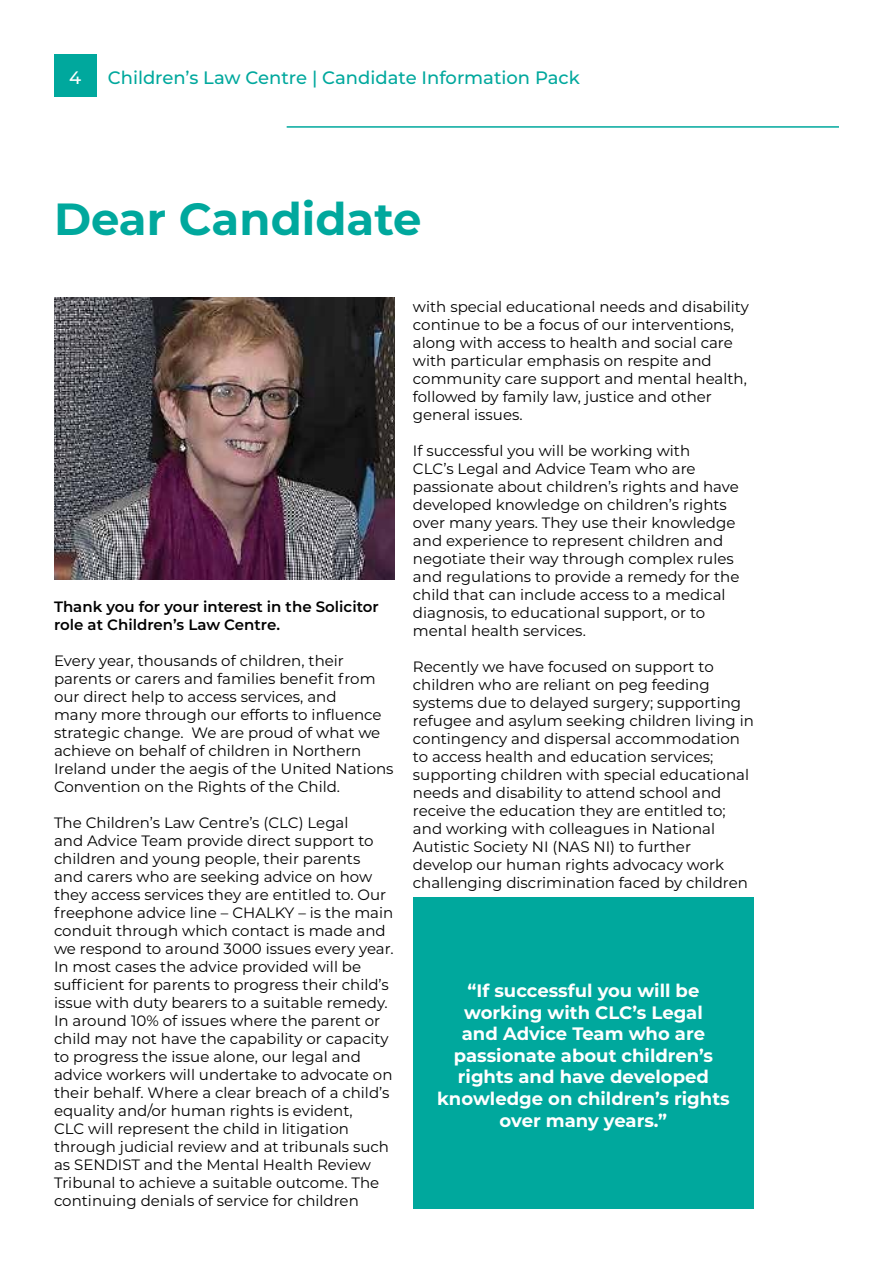
<style>
.page{position:relative;width:893px;height:1263px;background:#fff}
.page>*{position:absolute;margin:0;border:0;box-sizing:border-box;transform-origin:0 0}
.t1{font:700 45px "Montserrat";color:#00a89d}
.t2{font:700 18px/21.6px "Montserrat";color:#fff;text-align:center}
.t3{font:500 18px "Montserrat";color:#00a89d}
.t4{font:500 18px "Montserrat";color:#fff}
.t5{font:15px/18px "Montserrat";color:#000}
.t6{font:600 15px/18px "Montserrat";color:#000}
</style>
<div class="page">
<hr style="left:287px;top:126px;width:552px;height:2px;background:#00a89d">
<img style="left:54px;top:298px;width:341px;height:282px">
<div style="left:413px;top:897px;width:341px;height:312px;background:#00a89d"></div>
<div style="left:54px;top:54px;width:43px;height:43px;background:#00a89d"></div>
<p class="t4" style="left:69px;top:65px;width:14px">4</p>
<p class="t3" style="left:108px;top:65px;width:474px">Children’s Law Centre | Candidate Information Pack</p>
<h1 class="t1" style="left:54px;top:186px;width:369px">Dear Candidate</h1>
<p class="t6" style="left:54px;top:597px;width:326px">Thank you for your interest in the Solicitor role at Children’s Law Centre.</p>
<p class="t5" style="left:54px;top:651px;width:341px">Every year, thousands of children, their parents or carers and families benefit from our direct help to access services, and<br>many more through our efforts to influence strategic change. We are proud of what we achieve on behalf of children in Northern Ireland under the aegis of the United Nations Convention on the Rights of the Child.</p>
<p class="t5" style="left:54px;top:813px;width:341px">The Children’s Law Centre’s (CLC) Legal<br>and Advice Team provide direct support to children and young people, their parents<br>and carers who are seeking advice on how they access services they are entitled to. Our freephone advice line – CHALKY – is the main conduit through which contact is made and we respond to around 3000 issues every year.<br>In most cases the advice provided will be sufficient for parents to progress their child’s issue with duty bearers to a suitable remedy.<br>In around 10% of issues where the parent or child may not have the capability or capacity to progress the issue alone, our legal and advice workers will undertake to advocate on their behalf. Where a clear breach of a child’s equality and/or human rights is evident,<br>CLC will represent the child in litigation through judicial review and at tribunals such as SENDIST and the Mental Health Review Tribunal to achieve a suitable outcome. The continuing denials of service for children</p>
<p class="t5" style="left:413px;top:297px;width:337px">with special educational needs and disability continue to be a focus of our interventions, along with access to health and social care with particular emphasis on respite and community care support and mental health, followed by family law, justice and other general issues.</p>
<p class="t5" style="left:413px;top:441px;width:328px">If successful you will be working with<br>CLC’s Legal and Advice Team who are passionate about children’s rights and have developed knowledge on children’s rights over many years. They use their knowledge and experience to represent children and negotiate their way through complex rules and regulations to provide a remedy for the child that can include access to a medical diagnosis, to educational support, or to mental health services.</p>
<p class="t5" style="left:413px;top:657px;width:342px">Recently we have focused on support to children who are reliant on peg feeding systems due to delayed surgery; supporting refugee and asylum seeking children living in contingency and dispersal accommodation to access health and education services; supporting children with special educational needs and disability to attend school and receive the education they are entitled to; and working with colleagues in National Autistic Society NI (NAS NI) to further develop our human rights advocacy work challenging discrimination faced by children</p>
<p class="t2" style="left:437px;top:979px;width:294px">“If successful you will be working with CLC’s Legal<br>and Advice Team who are passionate about children’s rights and have developed knowledge on children’s rights over many years.”</p>
</div>
